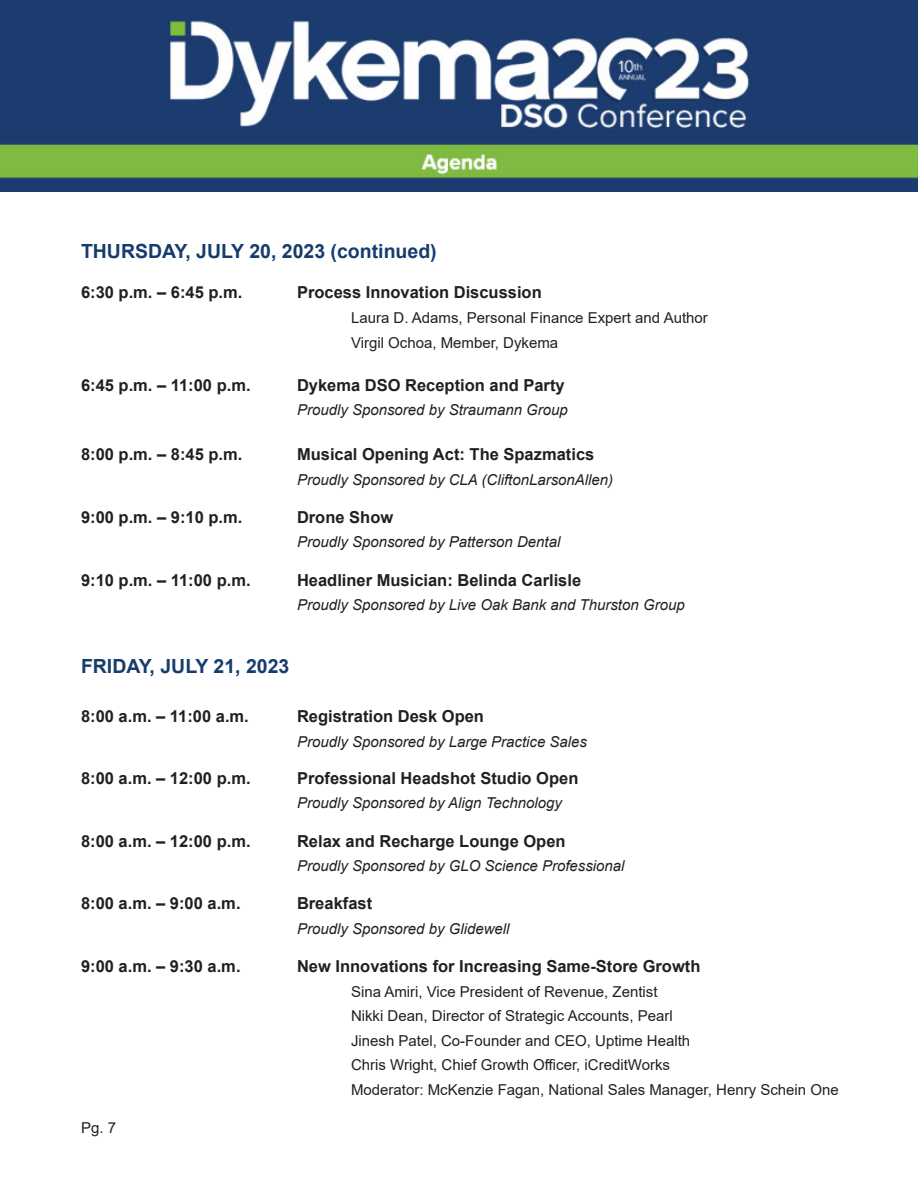
<style>
.page{position:relative;width:918px;height:1188px;background:#fff}
.page>*{position:absolute;margin:0;border:0;box-sizing:border-box;transform-origin:0 0}
.Topics_and_Times{font:700 19.5px "Arial";color:#163c6d}
.Topics_and_Times-2{font:700 16.5px "Arial";color:#231f20}
.Sponsors{font:italic 15px "Arial";color:#231f20}
.Panel_Descriptions{font:15px "Arial";color:#231f20}
.Topics_and_Times-3{font:15px "Arial";color:#231f20}
.Topics_and_Times-4{font:italic 15px "Arial";color:#231f20}
</style>
<div class="page">
<img style="left:0;top:0;width:918px;height:191px">
<p class="Topics_and_Times" style="left:81px;top:238px;width:357px">THURSDAY, JULY 20, 2023 (continued)</p>
<p class="Topics_and_Times-2" style="left:81px;top:281px;width:163px">6:30 p.m. – 6:45 p.m.</p>
<p class="Topics_and_Times-2" style="left:297px;top:281px;width:246px">Process Innovation Discussion</p>
<p class="Topics_and_Times-3" style="left:351px;top:307px;width:358px">Laura D. Adams, Personal Finance Expert and Author</p>
<p class="Topics_and_Times-3" style="left:351px;top:332px;width:209px">Virgil Ochoa, Member, Dykema</p>
<p class="Topics_and_Times-2" style="left:81px;top:373px;width:171px">6:45 p.m. – 11:00 p.m.</p>
<p class="Topics_and_Times-2" style="left:297px;top:373px;width:269px">Dykema DSO Reception and Party</p>
<p class="Sponsors" style="left:297px;top:401px;width:272px">Proudly Sponsored by Straumann Group</p>
<p class="Topics_and_Times-2" style="left:81px;top:443px;width:163px">8:00 p.m. – 8:45 p.m.</p>
<p class="Topics_and_Times-2" style="left:297px;top:443px;width:299px">Musical Opening Act: The Spazmatics</p>
<p class="Sponsors" style="left:297px;top:470px;width:318px">Proudly Sponsored by CLA (CliftonLarsonAllen)</p>
<p class="Topics_and_Times-2" style="left:81px;top:505px;width:163px">9:00 p.m. – 9:10 p.m.</p>
<p class="Topics_and_Times-2" style="left:297px;top:505px;width:98px">Drone Show</p>
<p class="Sponsors" style="left:297px;top:533px;width:265px">Proudly Sponsored by Patterson Dental</p>
<p class="Topics_and_Times-2" style="left:81px;top:568px;width:171px">9:10 p.m. – 11:00 p.m.</p>
<p class="Topics_and_Times-2" style="left:297px;top:568px;width:286px">Headliner Musician: Belinda Carlisle</p>
<p class="Sponsors" style="left:297px;top:595px;width:389px">Proudly Sponsored by Live Oak Bank and Thurston Group</p>
<p class="Topics_and_Times" style="left:81px;top:652px;width:210px">FRIDAY, JULY 21, 2023</p>
<p class="Topics_and_Times-2" style="left:81px;top:705px;width:169px">8:00 a.m. – 11:00 a.m.</p>
<p class="Topics_and_Times-2" style="left:297px;top:705px;width:189px">Registration Desk Open</p>
<p class="Topics_and_Times-4" style="left:297px;top:732px;width:292px">Proudly Sponsored by Large Practice Sales</p>
<p class="Topics_and_Times-2" style="left:81px;top:766px;width:171px">8:00 a.m. – 12:00 p.m.</p>
<p class="Topics_and_Times-2" style="left:297px;top:766px;width:283px">Professional Headshot Studio Open</p>
<p class="Sponsors" style="left:297px;top:794px;width:266px">Proudly Sponsored by Align Technology</p>
<p class="Topics_and_Times-2" style="left:81px;top:829px;width:171px">8:00 a.m. – 12:00 p.m.</p>
<p class="Topics_and_Times-2" style="left:297px;top:829px;width:270px">Relax and Recharge Lounge Open</p>
<p class="Sponsors" style="left:297px;top:856px;width:329px">Proudly Sponsored by GLO Science Professional</p>
<p class="Topics_and_Times-2" style="left:81px;top:892px;width:161px">8:00 a.m. – 9:00 a.m.</p>
<p class="Topics_and_Times-2" style="left:297px;top:892px;width:77px">Breakfast</p>
<p class="Sponsors" style="left:297px;top:919px;width:214px">Proudly Sponsored by Glidewell</p>
<p class="Topics_and_Times-2" style="left:81px;top:955px;width:161px">9:00 a.m. – 9:30 a.m.</p>
<p class="Topics_and_Times-2" style="left:297px;top:955px;width:405px">New Innovations for Increasing Same-Store Growth</p>
<p class="Panel_Descriptions" style="left:351px;top:981px;width:308px">Sina Amiri, Vice President of Revenue, Zentist</p>
<p class="Panel_Descriptions" style="left:351px;top:1006px;width:323px">Nikki Dean, Director of Strategic Accounts, Pearl</p>
<p class="Panel_Descriptions" style="left:351px;top:1030px;width:341px">Jinesh Patel, Co-Founder and CEO, Uptime Health</p>
<p class="Panel_Descriptions" style="left:351px;top:1055px;width:321px">Chris Wright, Chief Growth Officer, iCreditWorks</p>
<p class="Panel_Descriptions" style="left:351px;top:1079px;width:489px">Moderator: McKenzie Fagan, National Sales Manager, Henry Schein One</p>
<p class="Panel_Descriptions" style="left:81px;top:1118px;width:37px">Pg. 7</p>
</div>
